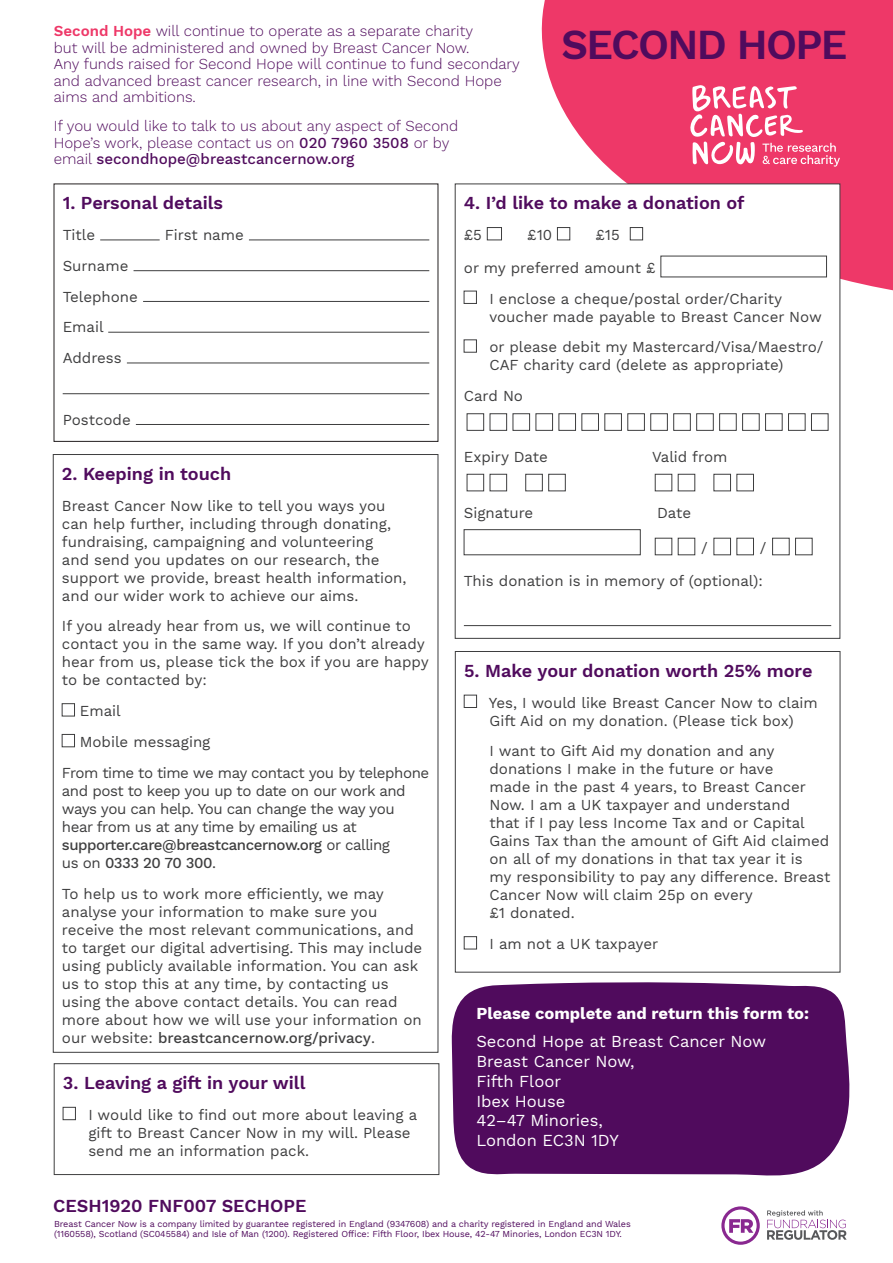
<style>
.page{position:relative;width:893px;height:1263px;background:#fff}
.page>*{position:absolute;margin:0;border:0;box-sizing:border-box;transform-origin:0 0}
.sub_head{font:600 42px "Work Sans";letter-spacing:-.04em;color:#500b5d}
.sub_head-2{font:600 18px "Work Sans";color:#500b5d}
.sub_head-3{font:16.5px/19.8px "Work Sans";color:#fff}
.sub_head-4{font:700 16.5px "Work Sans";color:#fff}
.Body_Copy{font:15px/18px "Work Sans";color:#3e3e3f}
.sub_head-5{font:300 15px/16.5px "Work Sans";color:#500b5d}
.Body_Copy-2{font:15px/18px "Work Sans";letter-spacing:-.03em;color:#3e3e3f}
.Body_copy_info_pages{font:9px/10.5px "Work Sans";letter-spacing:-.01em;color:#500b5d}
.s1{font-weight:600;color:#ee3868}
.s2{font-weight:500}
</style>
<div class="page">
<svg style="left:451px;top:982px;width:399px;height:194px;background:#5d1d69"></svg>
<hr style="left:100px;top:240px;width:60px;height:1px;background:#3e3e3f">
<hr style="left:249px;top:240px;width:180px;height:1px;background:#3e3e3f">
<hr style="left:134px;top:270px;width:295px;height:1px;background:#3e3e3f">
<hr style="left:143px;top:301px;width:286px;height:1px;background:#3e3e3f">
<hr style="left:108px;top:332px;width:321px;height:1px;background:#3e3e3f">
<hr style="left:127px;top:363px;width:302px;height:1px;background:#3e3e3f">
<hr style="left:63px;top:393px;width:366px;height:1px;background:#3e3e3f">
<hr style="left:136px;top:424px;width:293px;height:1px;background:#3e3e3f">
<div style="left:54px;top:184px;width:384px;height:258px;border:1px solid #231f20"></div>
<div style="left:62px;top:703px;width:13px;height:13px;border:1px solid #3e3e3f"></div>
<div style="left:62px;top:734px;width:13px;height:13px;border:1px solid #3e3e3f"></div>
<div style="left:464px;top:695px;width:13px;height:13px;border:1px solid #3e3e3f"></div>
<div style="left:464px;top:936px;width:13px;height:13px;border:1px solid #3e3e3f"></div>
<div style="left:455px;top:651px;width:385px;height:321px;border:1px solid #3e3e3f"></div>
<svg style="left:509px;top:0;width:384px;height:384px;fill:#ee3868"></svg>
<svg style="left:690px;top:85px;width:150px;height:82px"></svg>
<div style="left:63px;top:1107px;width:13px;height:13px;border:1px solid #3e3e3f"></div>
<div style="left:54px;top:1063px;width:385px;height:112px;border:1px solid #3e3e3f"></div>
<div style="left:455px;top:184px;width:385px;height:454px;background:#fff"></div>
<div style="left:487px;top:227px;width:15px;height:13px;border:1px solid #3e3e3f"></div>
<div style="left:557px;top:227px;width:13px;height:13px;border:1px solid #3e3e3f"></div>
<div style="left:630px;top:227px;width:13px;height:13px;border:1px solid #3e3e3f"></div>
<div style="left:464px;top:291px;width:13px;height:13px;border:1px solid #3e3e3f"></div>
<div style="left:464px;top:340px;width:13px;height:12px;border:1px solid #3e3e3f"></div>
<div style="left:467px;top:413px;width:17px;height:18px;border:1px solid #3e3e3f"></div>
<div style="left:490px;top:413px;width:17px;height:18px;border:1px solid #3e3e3f"></div>
<div style="left:513px;top:413px;width:17px;height:18px;border:1px solid #3e3e3f"></div>
<div style="left:536px;top:413px;width:17px;height:18px;border:1px solid #3e3e3f"></div>
<div style="left:559px;top:413px;width:17px;height:18px;border:1px solid #3e3e3f"></div>
<div style="left:582px;top:413px;width:17px;height:18px;border:1px solid #3e3e3f"></div>
<div style="left:605px;top:413px;width:17px;height:18px;border:1px solid #3e3e3f"></div>
<div style="left:628px;top:413px;width:17px;height:18px;border:1px solid #3e3e3f"></div>
<div style="left:651px;top:413px;width:17px;height:18px;border:1px solid #3e3e3f"></div>
<div style="left:673px;top:413px;width:17px;height:18px;border:1px solid #3e3e3f"></div>
<div style="left:696px;top:413px;width:17px;height:18px;border:1px solid #3e3e3f"></div>
<div style="left:719px;top:413px;width:17px;height:18px;border:1px solid #3e3e3f"></div>
<div style="left:742px;top:413px;width:17px;height:18px;border:1px solid #3e3e3f"></div>
<div style="left:765px;top:413px;width:17px;height:18px;border:1px solid #3e3e3f"></div>
<div style="left:788px;top:413px;width:17px;height:18px;border:1px solid #3e3e3f"></div>
<div style="left:811px;top:413px;width:17px;height:18px;border:1px solid #3e3e3f"></div>
<div style="left:467px;top:474px;width:17px;height:17px;border:1px solid #3e3e3f"></div>
<div style="left:490px;top:474px;width:17px;height:17px;border:1px solid #3e3e3f"></div>
<div style="left:525px;top:474px;width:18px;height:17px;border:1px solid #3e3e3f"></div>
<div style="left:548px;top:474px;width:17px;height:17px;border:1px solid #3e3e3f"></div>
<div style="left:464px;top:529px;width:176px;height:26px;border:1px solid #3e3e3f"></div>
<div style="left:655px;top:474px;width:17px;height:17px;border:1px solid #3e3e3f"></div>
<div style="left:678px;top:474px;width:17px;height:17px;border:1px solid #3e3e3f"></div>
<div style="left:714px;top:474px;width:17px;height:17px;border:1px solid #3e3e3f"></div>
<div style="left:737px;top:474px;width:17px;height:17px;border:1px solid #3e3e3f"></div>
<div style="left:655px;top:538px;width:17px;height:17px;border:1px solid #3e3e3f"></div>
<div style="left:678px;top:538px;width:17px;height:17px;border:1px solid #3e3e3f"></div>
<div style="left:714px;top:538px;width:17px;height:17px;border:1px solid #3e3e3f"></div>
<div style="left:737px;top:538px;width:17px;height:17px;border:1px solid #3e3e3f"></div>
<div style="left:772px;top:538px;width:17px;height:17px;border:1px solid #3e3e3f"></div>
<div style="left:795px;top:538px;width:17px;height:17px;border:1px solid #3e3e3f"></div>
<hr style="left:464px;top:625px;width:367px;height:1px;background:#3e3e3f">
<svg style="left:721px;top:1206px;width:39px;height:39px"></svg>
<svg style="left:767px;top:1210px;width:80px;height:30px"></svg>
<p class="sub_head-5" style="left:54px;top:23px;width:468px"><span class="s1">Second Hope</span> will continue to operate as a separate charity<br>but will be administered and owned by Breast Cancer Now.<br>Any funds raised for Second Hope will continue to fund secondary and advanced breast cancer research, in line with Second Hope aims and ambitions.</p>
<p class="sub_head-5" style="left:54px;top:119px;width:406px">If you would like to talk to us about any aspect of Second<br>Hope’s work, please contact us on <span class="s2">020 7960 3508</span> or by email <span class="s2">secondhope@breastcancernow.org</span></p>
<p class="sub_head" style="left:561px;top:20px;width:288px">SECOND HOPE</p>
<p class="sub_head-2" style="left:63px;top:193px;width:162px">1. Personal details</p>
<p class="Body_Copy" style="left:63px;top:227px;width:34px">Title</p>
<p class="Body_Copy" style="left:165px;top:227px;width:81px">First name</p>
<p class="Body_Copy" style="left:63px;top:257px;width:67px">Surname</p>
<p class="Body_Copy" style="left:63px;top:288px;width:77px">Telephone</p>
<p class="Body_Copy" style="left:63px;top:319px;width:42px">Email</p>
<p class="Body_Copy" style="left:63px;top:350px;width:61px">Address</p>
<p class="Body_Copy" style="left:63px;top:411px;width:70px">Postcode</p>
<p class="sub_head-2" style="left:62px;top:463px;width:171px">2. Keeping in touch</p>
<p class="Body_Copy" style="left:62px;top:497px;width:346px">Breast Cancer Now like to tell you ways you can help further, including through donating, fundraising, campaigning and volunteering<br>and send you updates on our research, the support we provide, breast health information, and our wider work to achieve our aims.</p>
<p class="Body_Copy" style="left:62px;top:618px;width:368px">If you already hear from us, we will continue to contact you in the same way. If you don’t already hear from us, please tick the box if you are happy to be contacted by:</p>
<p class="Body_Copy" style="left:80px;top:703px;width:42px">Email</p>
<p class="Body_Copy" style="left:80px;top:733px;width:132px">Mobile messaging</p>
<p class="Body_Copy-2" style="left:62px;top:764px;width:369px">From time to time we may contact you by telephone and post to keep you up to date on our work and ways you can help. You can change the way you hear from us at any time by emailing us at <span class="s2">supporter.care@breastcancernow.org</span> or calling<br>us on <span class="s2">0333 20 70 300</span>.</p>
<p class="Body_Copy" style="left:62px;top:885px;width:362px">To help us to work more efficiently, we may analyse your information to make sure you receive the most relevant communications, and to target our digital advertising. This may include using publicly available information. You can ask us to stop this at any time, by contacting us using the above contact details. You can read more about how we will use your information on our website: <span class="s2">breastcancernow.org/privacy</span>.</p>
<p class="sub_head-2" style="left:63px;top:1072px;width:244px">3. Leaving a gift in your will</p>
<p class="Body_Copy" style="left:88px;top:1106px;width:330px">I would like to find out more about leaving a gift to Breast Cancer Now in my will. Please send me an information pack.</p>
<p class="sub_head-2" style="left:53px;top:1196px;width:255px">CESH1920 FNF007 SECHOPE</p>
<p class="sub_head-2" style="left:464px;top:193px;width:282px">4. I’d like to make a donation of</p>
<p class="Body_Copy" style="left:464px;top:227px;width:20px">£5</p>
<p class="Body_Copy" style="left:527px;top:227px;width:26px">£10</p>
<p class="Body_Copy" style="left:596px;top:227px;width:26px">£15</p>
<p class="Body_Copy" style="left:464px;top:259px;width:193px">or my preferred amount £</p>
<p class="Body_Copy" style="left:489px;top:290px;width:334px">I enclose a cheque/postal order/Charity voucher made payable to Breast Cancer Now</p>
<p class="Body_Copy" style="left:489px;top:339px;width:335px">or please debit my Mastercard/Visa/Maestro/<br>CAF charity card (delete as appropriate)</p>
<p class="Body_Copy" style="left:464px;top:388px;width:61px">Card No</p>
<p class="Body_Copy" style="left:464px;top:448px;width:85px">Expiry Date</p>
<p class="Body_Copy" style="left:464px;top:504px;width:71px">Signature</p>
<p class="Body_Copy" style="left:652px;top:448px;width:77px">Valid from</p>
<p class="Body_Copy" style="left:657px;top:504px;width:36px">Date</p>
<p class="Body_Copy" style="left:701px;top:540px;width:8px">/</p>
<p class="Body_Copy" style="left:760px;top:540px;width:8px">/</p>
<p class="Body_Copy" style="left:464px;top:573px;width:301px">This donation is in memory of (optional):</p>
<p class="sub_head-2" style="left:464px;top:660px;width:350px">5. Make your donation worth 25% more</p>
<p class="Body_Copy" style="left:489px;top:694px;width:330px">Yes, I would like Breast Cancer Now to claim<br>Gift Aid on my donation. (Please tick box)</p>
<p class="Body_Copy" style="left:489px;top:743px;width:342px">I want to Gift Aid my donation and any donations I make in the future or have<br>made in the past 4 years, to Breast Cancer Now. I am a UK taxpayer and understand<br>that if I pay less Income Tax and or Capital Gains Tax than the amount of Gift Aid claimed on all of my donations in that tax year it is<br>my responsibility to pay any difference. Breast Cancer Now will claim 25p on every<br>£1 donated.</p>
<p class="Body_Copy" style="left:489px;top:936px;width:170px">I am not a UK taxpayer</p>
<p class="sub_head-4" style="left:476px;top:1003px;width:334px">Please complete and return this form to:</p>
<p class="sub_head-3" style="left:476px;top:1032px;width:291px">Second Hope at Breast Cancer Now</p>
<p class="sub_head-3" style="left:476px;top:1052px;width:160px">Breast Cancer Now,<br>Fifth Floor<br>Ibex House<br>42–47 Minories,<br>London EC3N 1DY</p>
<p class="Body_copy_info_pages" style="left:54px;top:1219px;width:578px">Breast Cancer Now is a company limited by guarantee registered in England (9347608) and a charity registered in England and Wales (1160558), Scotland (SC045584) and Isle of Man (1200). Registered Office: Fifth Floor, Ibex House, 42-47 Minories, London EC3N 1DY.</p>
</div>
